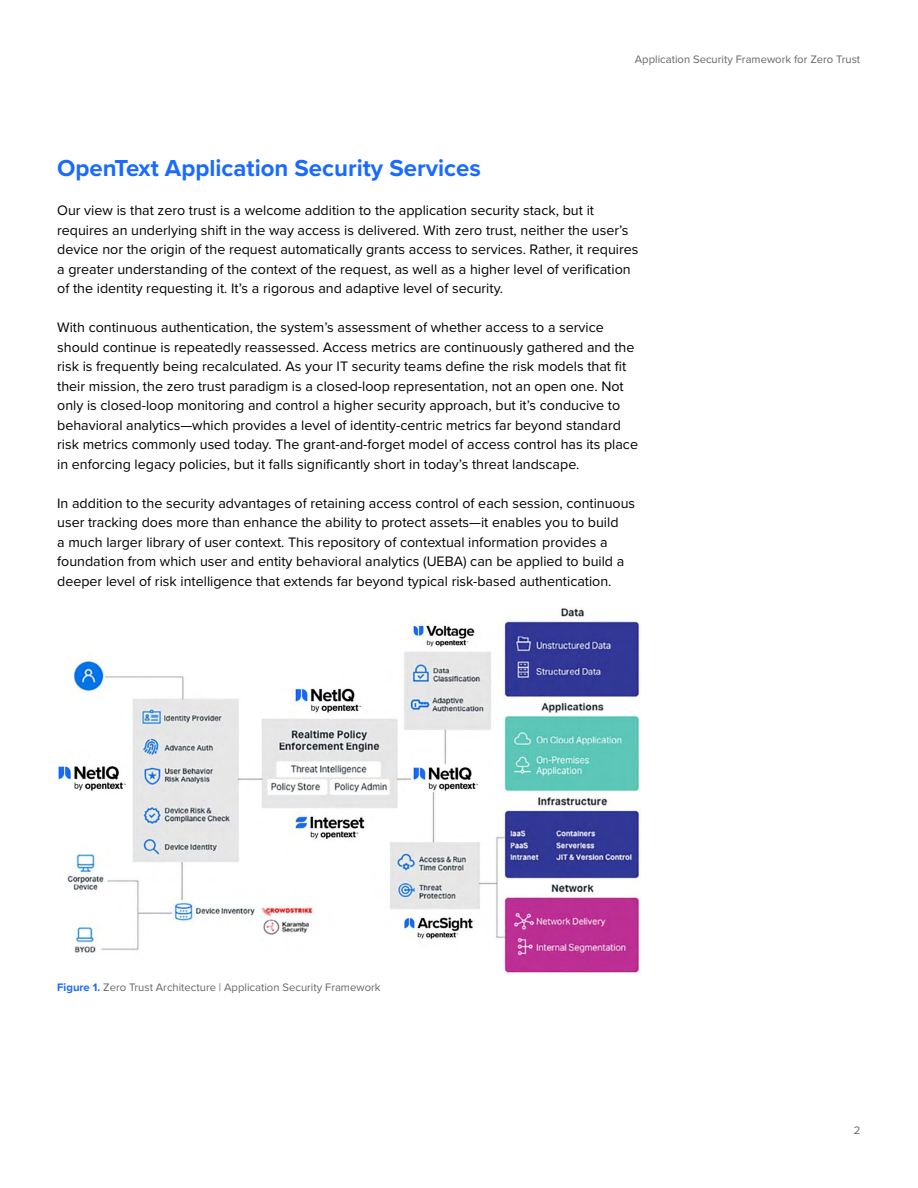
<style>
.page{position:relative;width:918px;height:1188px;background:#fff}
.page>*{position:absolute;margin:0;border:0;box-sizing:border-box;transform-origin:0 0}
.t1{font:700 24px "Proxima Nova";color:#1a6aff}
.Body_a_9_5_13{font:14.25px/19.5px "Proxima Nova";color:#000}
.t2{font:11.25px "Proxima Nova";color:#656668}
.s1{font-weight:700;color:#1a6aff}
</style>
<div class="page">
<img style="left:57px;top:608px;width:583px;height:365px">
<p class="t2" style="left:635px;top:51px;width:227px">Application Security Framework for Zero Trust</p>
<h2 class="t1" style="left:57px;top:150px;width:425px">OpenText Application Security Services</h2>
<p class="Body_a_9_5_13" style="left:57px;top:200px;width:583px">Our view is that zero trust is a welcome addition to the application security stack, but it requires an underlying shift in the way access is delivered. With zero trust, neither the user’s device nor the origin of the request automatically grants access to services. Rather, it requires a greater understanding of the context of the request, as well as a higher level of verification of the identity requesting it. It’s a rigorous and adaptive level of security.</p>
<p class="Body_a_9_5_13" style="left:57px;top:317px;width:582px">With continuous authentication, the system’s assessment of whether access to a service should continue is repeatedly reassessed. Access metrics are continuously gathered and the risk is frequently being recalculated. As your IT security teams define the risk models that fit their mission, the zero trust paradigm is a closed-loop representation, not an open one. Not only is closed-loop monitoring and control a higher security approach, but it’s conducive to behavioral analytics—which provides a level of identity-centric metrics far beyond standard risk metrics commonly used today. The grant-and-forget model of access control has its place in enforcing legacy policies, but it falls significantly short in today’s threat landscape.</p>
<p class="Body_a_9_5_13" style="left:57px;top:493px;width:580px">In addition to the security advantages of retaining access control of each session, continuous user tracking does more than enhance the ability to protect assets—it enables you to build<br>a much larger library of user context. This repository of contextual information provides a foundation from which user and entity behavioral analytics (UEBA) can be applied to build a deeper level of risk intelligence that extends far beyond typical risk-based authentication.</p>
<p class="t2" style="left:57px;top:979px;width:325px"><span class="s1">Figure 1.</span> Zero Trust Architecture | Application Security Framework</p>
<p class="t2" style="left:854px;top:1122px;width:8px">2</p>
</div>
